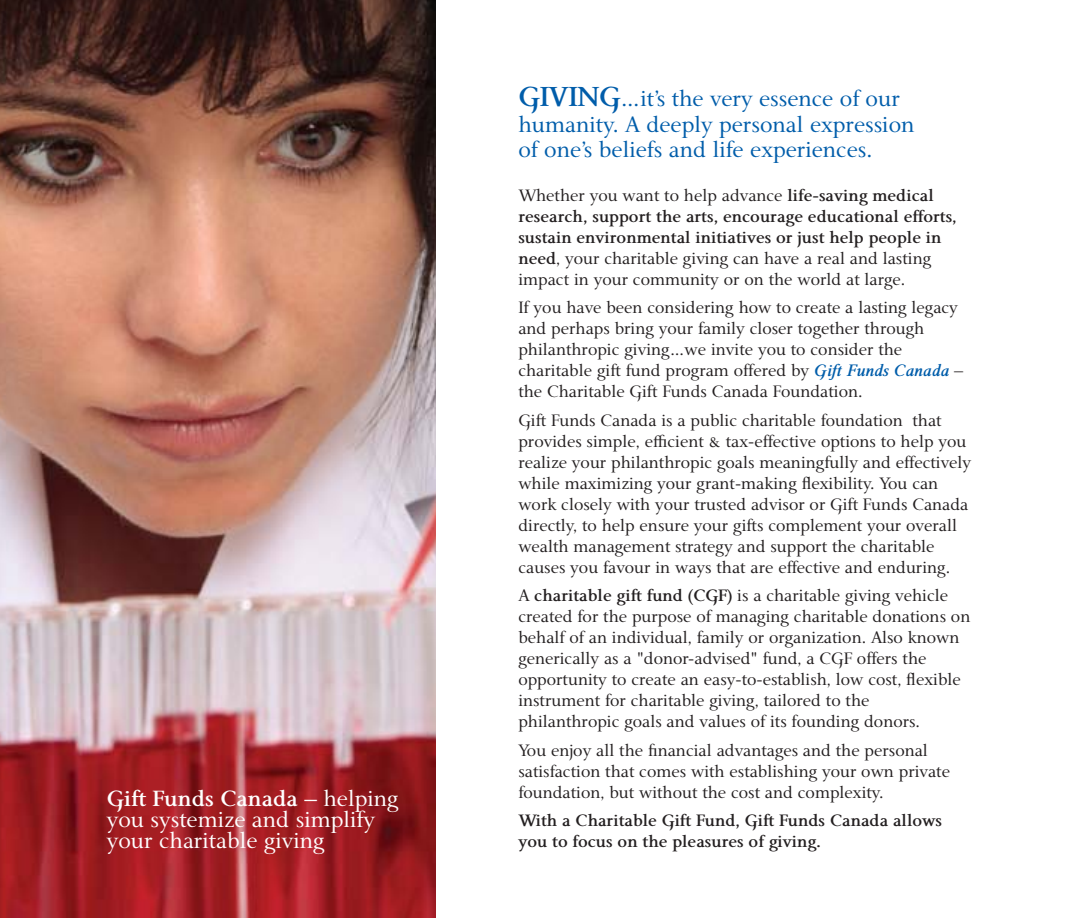
<style>
.page{position:relative;width:1080px;height:918px;background:#fff}
.page>*{position:absolute;margin:0;border:0;box-sizing:border-box;transform-origin:0 0}
.t1{font:24px/25.5px "Valfieris";color:#005daa}
.t2{font:24px/21px "Valfieris";color:#fff}
.t3{font:18px/21px "Valfieris";color:#231f20}
.t4{font:700 18px/21px "Valfieris";color:#231f20}
.s1{font-weight:700}
.s2{font-weight:700;font-size:30px}
.s3{font-weight:400}
.s4{font-weight:700;font-style:italic;color:#005daa}
</style>
<div class="page">
<img style="left:0;top:0;width:436px;height:918px">
<h1 class="t2" style="left:107px;top:788px;width:293px"><span class="s1">Gift Funds Canada –</span> helping you systemize and simplify your charitable giving</h1>
<h1 class="t1" style="left:518px;top:87px;width:398px"><span class="s2">GIVING</span>…it’s the very essence of our humanity. A deeply personal expression of one’s beliefs and life experiences.</h1>
<p class="t4" style="left:518px;top:185px;width:440px"><span class="s3">Whether you want to help advance</span> life-saving medical research, support the arts, encourage educational efforts, sustain environmental initiatives or just help people in need<span class="s3">, your charitable giving can have a real and lasting impact in your community or on the world at large.</span></p>
<p class="t3" style="left:518px;top:297px;width:447px">If you have been considering how to create a lasting legacy and perhaps bring your family closer together through philanthropic giving…we invite you to consider the charitable gift fund program offered by <span class="s4">Gift Funds Canada</span> – the Charitable Gift Funds Canada Foundation.</p>
<p class="t3" style="left:518px;top:410px;width:454px">Gift Funds Canada is a public charitable foundation that provides simple, efficient &amp; tax-effective options to help you realize your philanthropic goals meaningfully and effectively while maximizing your grant-making flexibility. You can work closely with your trusted advisor or Gift Funds Canada directly, to help ensure your gifts complement your overall wealth management strategy and support the charitable causes you favour in ways that are effective and enduring.</p>
<p class="t3" style="left:518px;top:586px;width:453px">A <span class="s1">charitable gift fund (CGF)</span> is a charitable giving vehicle created for the purpose of managing charitable donations on behalf of an individual, family or organization. Also known generically as a "donor-advised" fund, a CGF offers the opportunity to create an easy-to-establish, low cost, flexible instrument for charitable giving, tailored to the philanthropic goals and values of its founding donors.</p>
<p class="t3" style="left:518px;top:740px;width:433px">You enjoy all the financial advantages and the personal satisfaction that comes with establishing your own private foundation, but without the cost and complexity.</p>
<p class="t4" style="left:518px;top:811px;width:425px">With a Charitable Gift Fund, Gift Funds Canada allows you to focus on the pleasures of giving.</p>
</div>
